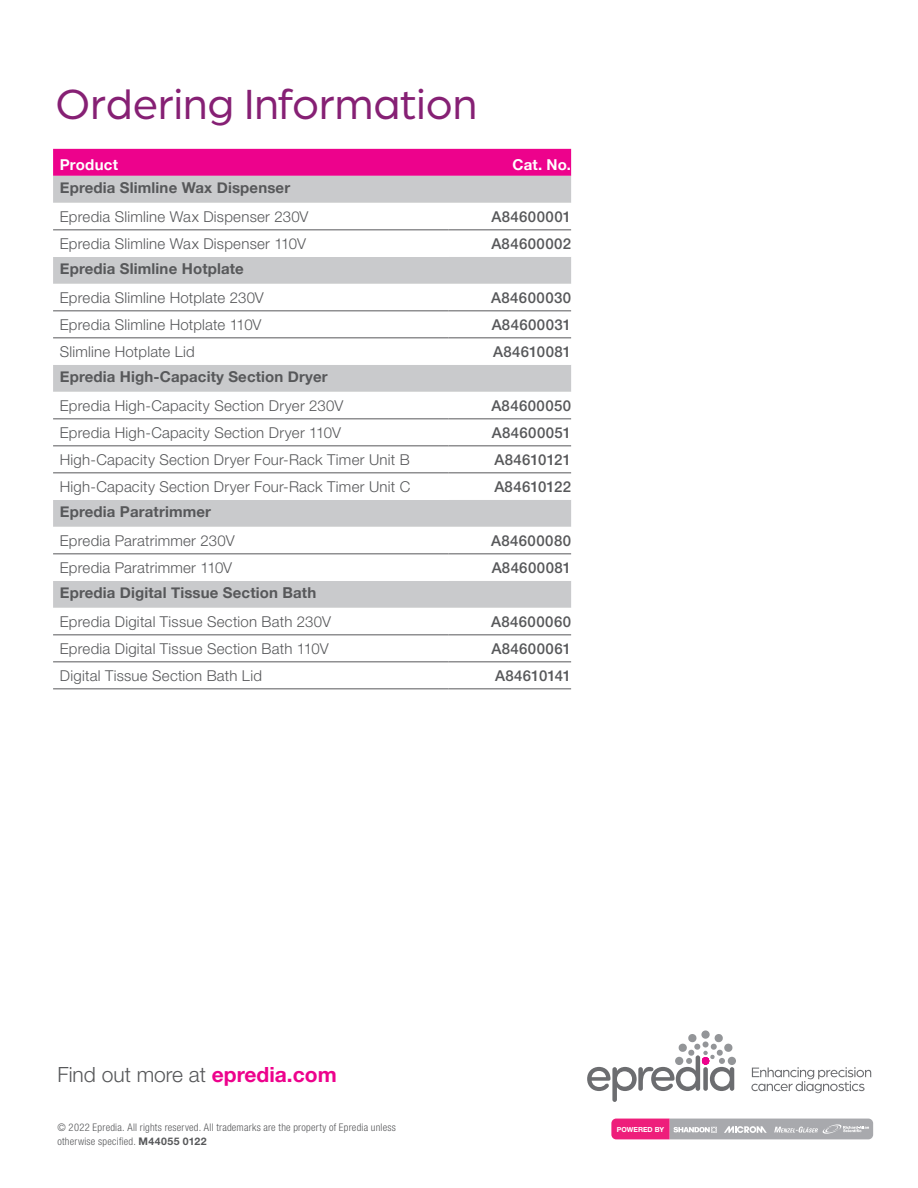
<style>
.page{position:relative;width:918px;height:1188px;background:#fff}
.page>*{position:absolute;margin:0;border:0;box-sizing:border-box;transform-origin:0 0}
.t1{font:45px "Arboria";color:#862074}
.t2{font:300 21px "Helvetica Neue LT Std";color:#57585a}
.t3{font:300 15px "Helvetica Neue LT Std";letter-spacing:.015em;color:#57585a}
.t4{font:700 15px "Helvetica Neue";letter-spacing:.01em;color:#57585a}
.t5{font:500 15px "Helvetica Neue LT Std";letter-spacing:.025em;color:#57585a}
.t6{font:700 15px "Helvetica Neue";letter-spacing:.01em;color:#fff}
.t7{font:500 15px "Helvetica Neue LT Std";letter-spacing:.005em;color:#57585a}
.t8{font:300 condensed 10.5px/13.5px "Helvetica Neue LT Std";letter-spacing:.025em;color:#57585a}
.t9{font:700 7.05px "Helvetica Neue LT Std";color:#fff}
.s1{font-weight:700;color:#ed028c}
.s2{font-weight:700;font-stretch:normal}
</style>
<div class="page">
<div style="left:53px;top:149px;width:518px;height:27px;background:#ed028c"></div>
<div style="left:53px;top:176px;width:518px;height:432px;background:#c9cacc"></div>
<svg style="left:53px;top:203px;width:518px;height:54px"></svg>
<div style="left:53px;top:230px;width:395px;height:27px;background:#fff"></div>
<svg style="left:53px;top:284px;width:518px;height:81px"></svg>
<svg style="left:53px;top:392px;width:518px;height:108px"></svg>
<div style="left:53px;top:473px;width:395px;height:27px;background:#fff"></div>
<svg style="left:53px;top:527px;width:518px;height:54px"></svg>
<div style="left:53px;top:554px;width:395px;height:27px;background:#fff"></div>
<svg style="left:53px;top:634px;width:518px;height:55px"></svg>
<hr style="left:53px;top:230px;width:396px;height:1px;background:#57585a">
<hr style="left:449px;top:230px;width:122px;height:1px;background:#57585a">
<hr style="left:53px;top:311px;width:396px;height:1px;background:#57585a">
<hr style="left:449px;top:311px;width:122px;height:1px;background:#57585a">
<hr style="left:53px;top:419px;width:396px;height:1px;background:#57585a">
<hr style="left:449px;top:419px;width:122px;height:1px;background:#57585a">
<hr style="left:53px;top:473px;width:396px;height:1px;background:#57585a">
<hr style="left:449px;top:473px;width:122px;height:1px;background:#57585a">
<hr style="left:53px;top:554px;width:396px;height:1px;background:#57585a">
<hr style="left:449px;top:554px;width:122px;height:1px;background:#57585a">
<hr style="left:53px;top:635px;width:396px;height:1px;background:#57585a">
<hr style="left:449px;top:635px;width:122px;height:1px;background:#57585a">
<hr style="left:53px;top:689px;width:396px;height:1px;background:#57585a">
<hr style="left:449px;top:689px;width:122px;height:1px;background:#57585a">
<hr style="left:53px;top:338px;width:396px;height:1px;background:#57585a">
<hr style="left:449px;top:338px;width:122px;height:1px;background:#57585a">
<hr style="left:53px;top:446px;width:396px;height:1px;background:#57585a">
<hr style="left:449px;top:446px;width:122px;height:1px;background:#57585a">
<hr style="left:53px;top:662px;width:396px;height:1px;background:#57585a">
<hr style="left:449px;top:662px;width:122px;height:1px;background:#57585a">
<div style="left:728px;top:1057px;width:8px;height:8px;background:#939598;border-radius:50%"></div>
<div style="left:701px;top:1030px;width:9px;height:9px;background:#939598;border-radius:50%"></div>
<svg style="left:587px;top:1033px;width:147px;height:69px"></svg>
<svg style="left:751px;top:1067px;width:120px;height:26px"></svg>
<svg style="left:611px;top:1119px;width:262px;height:20px;background:#c093aa"></svg>
<h1 class="t1" style="left:56px;top:75px;width:423px">Ordering Information</h1>
<p class="t6" style="left:60px;top:153px;width:60px">Product</p>
<p class="t6" style="left:512px;top:153px;width:60px">Cat. No.</p>
<p class="t4" style="left:60px;top:176px;width:232px">Epredia Slimline Wax Dispenser</p>
<p class="t3" style="left:60px;top:207px;width:250px">Epredia Slimline Wax Dispenser 230V</p>
<p class="t5" style="left:491px;top:207px;width:81px">A84600001</p>
<p class="t3" style="left:60px;top:234px;width:248px">Epredia Slimline Wax Dispenser 110V</p>
<p class="t5" style="left:491px;top:235px;width:81px">A84600002</p>
<p class="t4" style="left:60px;top:257px;width:186px">Epredia Slimline Hotplate</p>
<p class="t3" style="left:60px;top:288px;width:206px">Epredia Slimline Hotplate 230V</p>
<p class="t5" style="left:491px;top:288px;width:81px">A84600030</p>
<p class="t3" style="left:60px;top:315px;width:203px">Epredia Slimline Hotplate 110V</p>
<p class="t5" style="left:492px;top:315px;width:81px">A84600031</p>
<p class="t3" style="left:60px;top:342px;width:137px">Slimline Hotplate Lid</p>
<p class="t5" style="left:493px;top:342px;width:80px">A84610081</p>
<p class="t4" style="left:60px;top:365px;width:269px">Epredia High-Capacity Section Dryer</p>
<p class="t3" style="left:60px;top:396px;width:285px">Epredia High-Capacity Section Dryer 230V</p>
<p class="t5" style="left:491px;top:396px;width:81px">A84600050</p>
<p class="t3" style="left:60px;top:423px;width:283px">Epredia High-Capacity Section Dryer 110V</p>
<p class="t5" style="left:492px;top:423px;width:81px">A84600051</p>
<p class="t3" style="left:60px;top:450px;width:351px">High-Capacity Section Dryer Four-Rack Timer Unit B</p>
<p class="t5" style="left:494px;top:450px;width:78px">A84610121</p>
<p class="t3" style="left:60px;top:477px;width:352px">High-Capacity Section Dryer Four-Rack Timer Unit C</p>
<p class="t5" style="left:494px;top:477px;width:78px">A84610122</p>
<p class="t4" style="left:60px;top:500px;width:153px">Epredia Paratrimmer</p>
<p class="t3" style="left:60px;top:531px;width:176px">Epredia Paratrimmer 230V</p>
<p class="t5" style="left:491px;top:531px;width:81px">A84600080</p>
<p class="t3" style="left:60px;top:558px;width:174px">Epredia Paratrimmer 110V</p>
<p class="t5" style="left:492px;top:558px;width:81px">A84600081</p>
<p class="t4" style="left:60px;top:581px;width:258px">Epredia Digital Tissue Section Bath</p>
<p class="t3" style="left:60px;top:612px;width:273px">Epredia Digital Tissue Section Bath 230V</p>
<p class="t5" style="left:491px;top:612px;width:81px">A84600060</p>
<p class="t3" style="left:60px;top:639px;width:270px">Epredia Digital Tissue Section Bath 110V</p>
<p class="t5" style="left:491px;top:639px;width:81px">A84600061</p>
<p class="t3" style="left:60px;top:666px;width:204px">Digital Tissue Section Bath Lid</p>
<p class="t7" style="left:495px;top:666px;width:77px">A84610141</p>
<h2 class="t2" style="left:57px;top:1061px;width:281px">Find out more at <span class="s1">epredia.com</span></h2>
<p class="t8" style="left:57px;top:1120px;width:340px">© 2022 Epredia. All rights reserved. All trademarks are the property of Epredia unless otherwise specified. <span class="s2">M44055 0122</span></p>
<p class="t9" style="left:617px;top:1125px;width:49px">POWERED BY</p>
</div>
